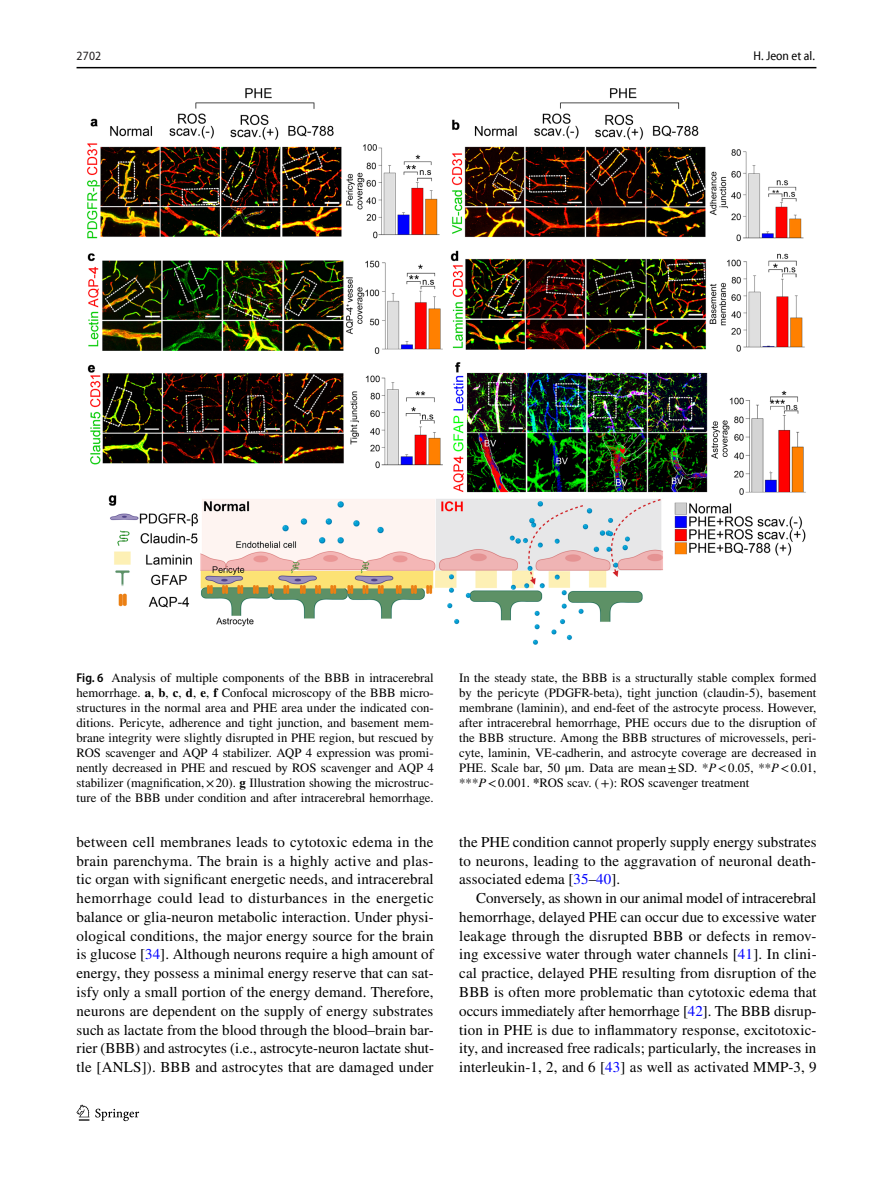
<style>
.page{position:relative;width:893px;height:1187px;background:#fff}
.page>*{position:absolute;margin:0;border:0;box-sizing:border-box;transform-origin:0 0}
.t1{font:15px/18.8px "STIX";letter-spacing:.01em;color:#000;text-align:justify}
.t2{font:12.75px/15px "STIX";color:#000;text-align:justify}
.t3{font:semi-condensed 12.75px "Myriad Pro Unic";color:#000}
.t4{font:12.75px "Myriad Pro Unic Semi Condensed";color:#231f20}
.s1{font-family:"Myriad Pro";font-weight:600;font-stretch:semi-condensed}
.s2{font-weight:700}
.s3{font-style:italic}
.s4{color:#00f}
</style>
<div class="page">
<hr style="left:77px;top:67px;width:739px;height:1px;background:#000">
<img style="left:87px;top:88px;width:719px;height:557px">
<svg style="left:76px;top:1104px;width:13px;height:16px"></svg>
<svg style="left:95px;top:1108px;width:44px;height:12px"></svg>
<p class="t4" style="left:77px;top:50px;width:26px">2702</p>
<p class="t3" style="left:753px;top:51px;width:63px">H. Jeon et al.</p>
<p class="t2" style="left:77px;top:671px;width:359px"><span class="s1">Fig. 6</span> Analysis of multiple components of the BBB in intracerebral hemorrhage. <span class="s2">a</span>, <span class="s2">b</span>, <span class="s2">c</span>, <span class="s2">d</span>, <span class="s2">e</span>, <span class="s2">f</span> Confocal microscopy of the BBB micro&shy;structures in the normal area and PHE area under the indicated con&shy;ditions. Pericyte, adherence and tight junction, and basement mem&shy;brane integrity were slightly disrupted in PHE region, but rescued by ROS scavenger and AQP 4 stabilizer. AQP 4 expression was promi&shy;nently decreased in PHE and rescued by ROS scavenger and AQP 4 stabilizer (magnification,×20). <span class="s2">g</span> Illustration showing the microstruc&shy;ture of the BBB under condition and after intracerebral hemorrhage.</p>
<p class="t2" style="left:459px;top:671px;width:359px">In the steady state, the BBB is a structurally stable complex formed by the pericyte (PDGFR-beta), tight junction (claudin-5), basement membrane (laminin), and end-feet of the astrocyte process. However, after intracerebral hemorrhage, PHE occurs due to the disruption of the BBB structure. Among the BBB structures of microvessels, peri&shy;cyte, laminin, VE-cadherin, and astrocyte coverage are decreased in PHE. Scale bar, 50 μm. Data are mean±SD. *<span class="s3">P</span>&lt;0.05, **<span class="s3">P</span>&lt;0.01, ***<span class="s3">P</span>&lt;0.001. <span class="s2">*</span>ROS scav. (+): ROS scavenger treatment</p>
<p class="t1" style="left:77px;top:833px;width:359px">between cell membranes leads to cytotoxic edema in the brain parenchyma. The brain is a highly active and plas&shy;tic organ with significant energetic needs, and intracerebral hemorrhage could lead to disturbances in the energetic balance or glia-neuron metabolic interaction. Under physi&shy;ological conditions, the major energy source for the brain is glucose [<span class="s4">34</span>]. Although neurons require a high amount of energy, they possess a minimal energy reserve that can sat&shy;isfy only a small portion of the energy demand. Therefore, neurons are dependent on the supply of energy substrates such as lactate from the blood through the blood–brain bar&shy;rier (BBB) and astrocytes (i.e., astrocyte-neuron lactate shut&shy;tle [ANLS]). BBB and astrocytes that are damaged under</p>
<p class="t1" style="left:459px;top:833px;width:359px">the PHE condition cannot properly supply energy substrates to neurons, leading to the aggravation of neuronal death&shy;associated edema [<span class="s4">35</span>–<span class="s4">40</span>].</p>
<p class="t1" style="left:459px;top:889px;width:359px;text-indent:17px">Conversely, as shown in our animal model of intracerebral hemorrhage, delayed PHE can occur due to excessive water leakage through the disrupted BBB or defects in remov&shy;ing excessive water through water channels [<span class="s4">41</span>]. In clini&shy;cal practice, delayed PHE resulting from disruption of the BBB is often more problematic than cytotoxic edema that occurs immediately after hemorrhage [<span class="s4">42</span>]. The BBB disrup&shy;tion in PHE is due to inflammatory response, excitotoxic&shy;ity, and increased free radicals; particularly, the increases in interleukin-1, 2, and 6 [<span class="s4">43</span>] as well as activated MMP-3, 9</p>
</div>
